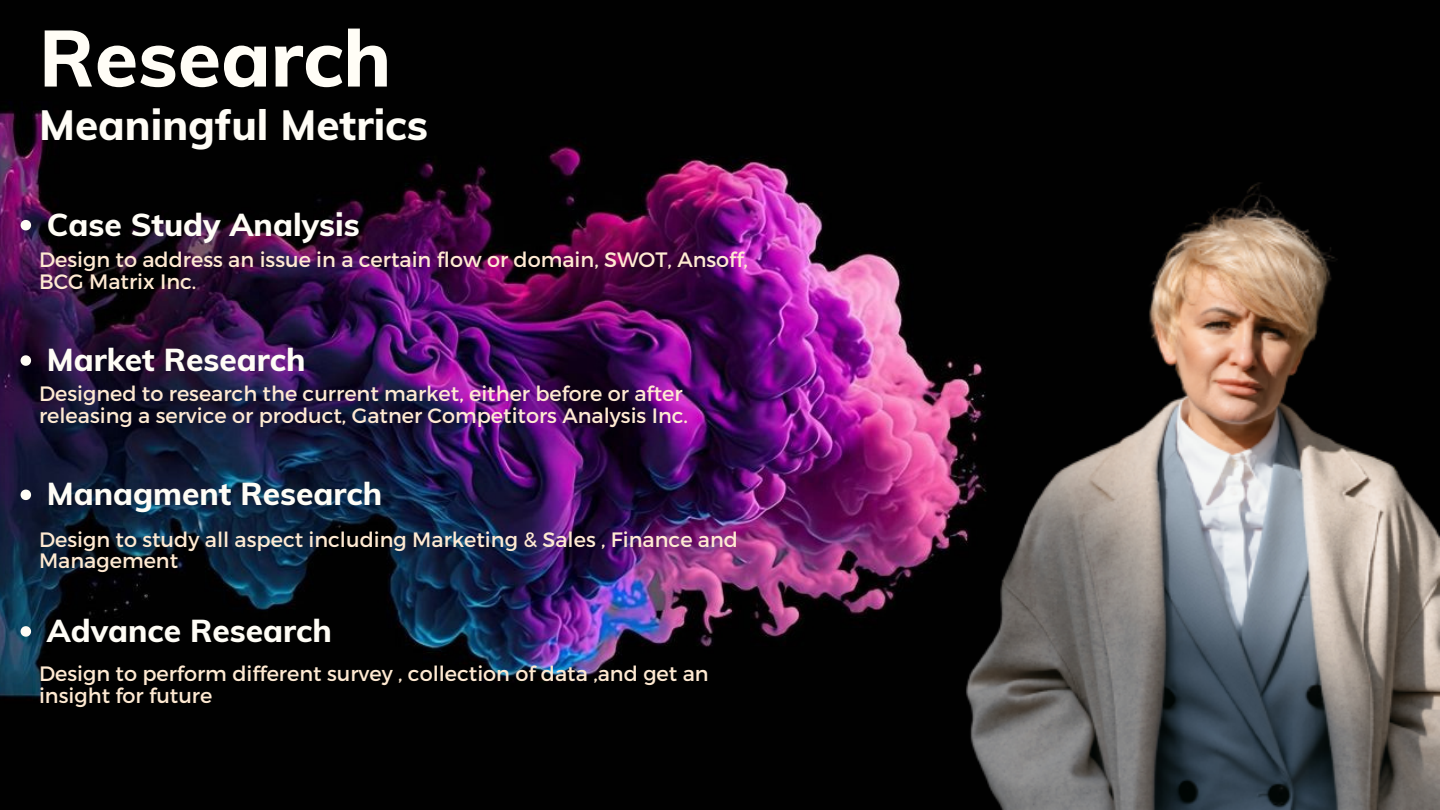
<style>
.page{position:relative;width:1440px;height:810px;background:#fff}
.page>*{position:absolute;margin:0;border:0;box-sizing:border-box;transform-origin:0 0}
.t1{font:800 78.8px "Muli";color:#fffdf6}
.t2{font:800 42.3px "Muli";color:#fffdf6}
.t3{font:800 31.7px "Muli";color:#fffdf6}
.t4{font:20.8px/21.8px "Montserrat";color:#ffead2}
</style>
<div class="page">
<img style="left:0;top:0;width:864px;height:810px">
<img style="left:864px;top:0;width:576px;height:810px">
<svg style="left:21px;top:220px;width:10px;height:10px"></svg>
<svg style="left:21px;top:355px;width:10px;height:11px"></svg>
<svg style="left:21px;top:490px;width:10px;height:10px"></svg>
<svg style="left:21px;top:626px;width:10px;height:11px"></svg>
<h2 class="t1" style="left:39px;top:7px;width:354px">Research</h2>
<p class="t2" style="left:39px;top:97px;width:390px">Meaningful Metrics</p>
<p class="t3" style="left:47px;top:204px;width:315px">Case Study Analysis</p>
<p class="t4" style="left:39px;top:248px;width:710px">Design to address an issue in a certain flow or domain, SWOT, Ansoff,<br>BCG Matrix Inc.</p>
<p class="t3" style="left:47px;top:339px;width:260px">Market Research</p>
<p class="t4" style="left:39px;top:382px;width:650px">Designed to research the current market, either before or after releasing a service or product, Gatner Competitors Analysis Inc.</p>
<p class="t3" style="left:47px;top:473px;width:337px">Managment Research</p>
<p class="t4" style="left:39px;top:527px;width:701px">Design to study all aspect including Marketing &amp; Sales , Finance and<br>Management</p>
<p class="t3" style="left:47px;top:610px;width:287px">Advance Research</p>
<p class="t4" style="left:39px;top:662px;width:671px">Design to perform different survey , collection of data ,and get an insight for future</p>
</div>
